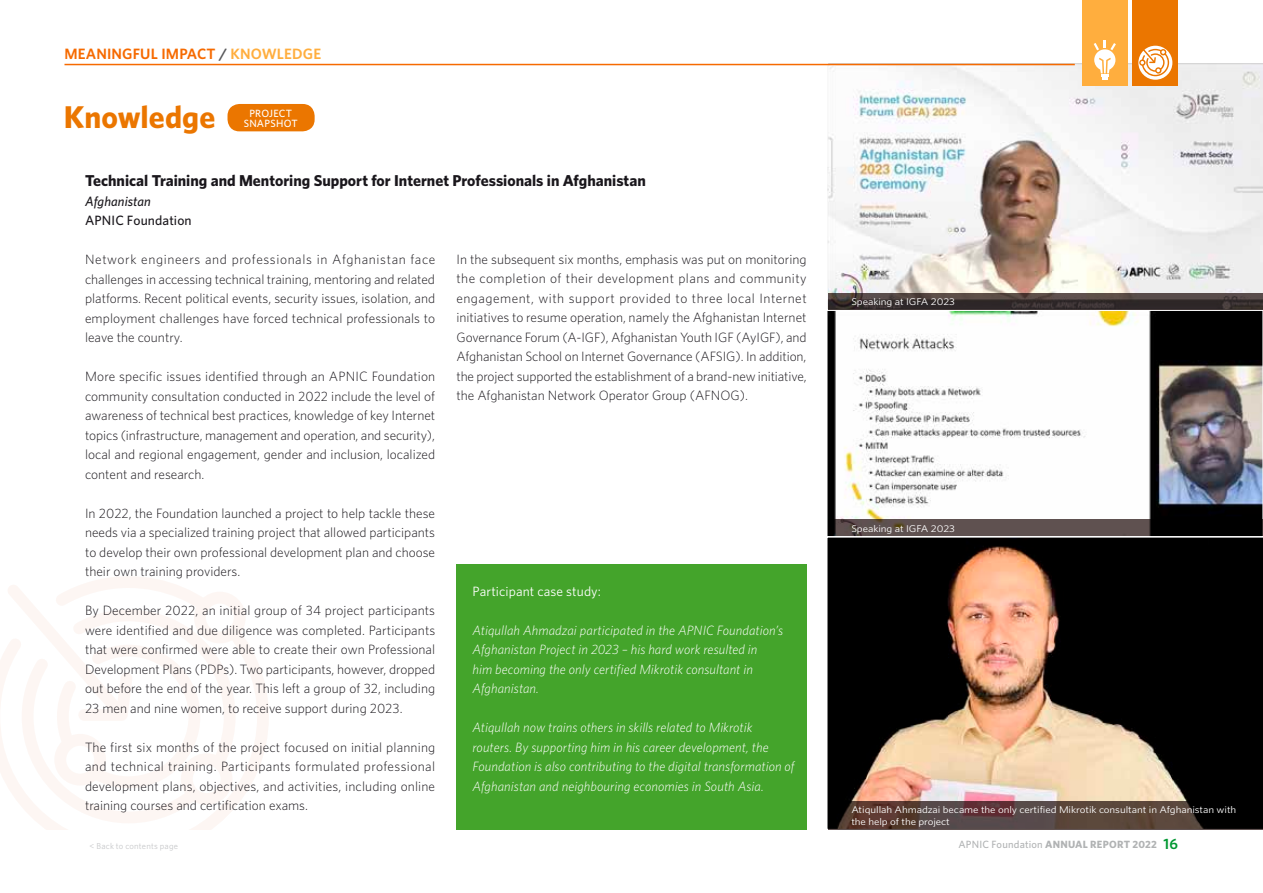
<style>
.page{position:relative;width:1263px;height:893px;background:#fff}
.page>*{position:absolute;margin:0;border:0;box-sizing:border-box;transform-origin:0 0}
.t1{font:700 31.5px "Whitney";letter-spacing:.005em;color:#eb7600}
.t2{font:700 15.75px "Whitney";color:#1a171c}
.t3{font:600 15px "Whitney";letter-spacing:.01em;color:#f66a00}
.t4{font:300 13.5px/19.5px "Whitney";color:#1a171c;text-align:justify}
.t5{font:italic 300 13.5px/19.5px "Whitney";letter-spacing:.005em;color:#fff}
.t6{font:13.5px "Whitney";letter-spacing:.01em;color:#fff}
.t7{font:500 13.5px "Whitney";letter-spacing:.01em;color:#1a171c}
.t8{font:italic 500 13.5px "Whitney";letter-spacing:.01em;color:#1a171c}
.t9{font:700 10.5px "Whitney";letter-spacing:.02em;color:#b1b3b4}
.t10{font:500 10.5px/10.5px "Whitney";letter-spacing:.025em;color:#fff;text-align:center}
.t11{font:9.75px/12.1px "Whitney";letter-spacing:-.005em;color:#fff;scale:1.13 1}
.t12{font:8.7px "Whitney";letter-spacing:.025em;color:#c6c7c9}
.s1{color:#58585a}
.s2{color:#ffae3e}
.s3{font-weight:500}
.s4{font-weight:600;font-size:15px;color:#009832}
</style>
<div class="page">
<svg style="left:13px;top:635px;width:256px;height:195px"></svg>
<svg style="left:16px;top:633px;width:226px;height:196px"></svg>
<svg style="left:0;top:577px;width:206px;height:217px"></svg>
<div style="left:194px;top:592px;width:52px;height:51px;border:12px solid #d84e00;border-radius:50%"></div>
<div style="left:187px;top:759px;width:40px;height:40px;background:#fff;border-radius:50%"></div>
<div style="left:181px;top:753px;width:52px;height:52px;border:12px solid #d84e00;border-radius:50%"></div>
<div style="left:60px;top:740px;width:40px;height:40px;background:#fff;border-radius:50%"></div>
<div style="left:54px;top:734px;width:52px;height:52px;border:12px solid #d84e00;border-radius:50%"></div>
<svg style="left:827px;top:312px;width:436px;height:223px"></svg>
<svg style="left:825px;top:62px;width:438px;height:250px"></svg>
<svg style="left:827px;top:535px;width:436px;height:294px;background:#504035"></svg>
<div style="left:456px;top:564px;width:350px;height:266px;background:#44a42b"></div>
<svg style="left:828px;top:293px;width:435px;height:16px;background:#413735"></svg>
<svg style="left:828px;top:520px;width:435px;height:16px;background:#443a38"></svg>
<svg style="left:828px;top:801px;width:435px;height:29px;background:#483631"></svg>
<div style="left:227px;top:104px;width:88px;height:27px;background:#eb7600;border-radius:12px"></div>
<hr style="left:64px;top:64px;width:1011px;height:1px;background:#f66a00">
<div style="left:1082px;top:0;width:45px;height:85px;background:#ffae3e"></div>
<div style="left:1133px;top:0;width:45px;height:85px;background:#eb7600"></div>
<svg style="left:1138px;top:46px;width:34px;height:34px"></svg>
<svg style="left:1094px;top:40px;width:22px;height:40px"></svg>
<p class="t3" style="left:64px;top:44px;width:248px">MEANINGFUL IMPACT <span class="s1">/</span> <span class="s2">KNOWLEDGE</span></p>
<h1 class="t1" style="left:64px;top:95px;width:153px">Knowledge</h1>
<p class="t10" style="left:244px;top:108px;width:56px">PROJECT<br>SNAPSHOT</p>
<p class="t2" style="left:85px;top:170px;width:562px">Technical Training and Mentoring Support for Internet Professionals in Afghanistan</p>
<p class="t8" style="left:85px;top:192px;width:67px">Afghanistan</p>
<p class="t7" style="left:85px;top:211px;width:108px">APNIC Foundation</p>
<p class="t4" style="left:85px;top:249px;width:352px">Network engineers and professionals in Afghanistan face challenges in accessing technical training, mentoring and related platforms. Recent political events, security issues, isolation, and employment challenges have forced technical professionals to leave the country.</p>
<p class="t4" style="left:85px;top:366px;width:352px">More specific issues identified through an APNIC Foundation community consultation conducted in 2022 include the level of awareness of technical best practices, knowledge of key Internet topics (infrastructure, management and operation, and security), local and regional engagement, gender and inclusion, localized content and research.</p>
<p class="t4" style="left:85px;top:503px;width:352px">In 2022, the Foundation launched a project to help tackle these needs via a specialized training project that allowed participants to develop their own professional development plan and choose their own training providers.</p>
<p class="t4" style="left:85px;top:600px;width:352px">By December 2022, an initial group of 34 project participants were identified and due diligence was completed. Participants that were confirmed were able to create their own Professional Development Plans (PDPs). Two participants, however, dropped out before the end of the year. This left a group of 32, including 23 men and nine women, to receive support during 2023.</p>
<p class="t4" style="left:85px;top:737px;width:352px">The first six months of the project focused on initial planning and technical training. Participants formulated professional development plans, objectives, and activities, including online training courses and certification exams.</p>
<p class="t4" style="left:456px;top:249px;width:352px">In the subsequent six months, emphasis was put on monitoring the completion of their development plans and community engagement, with support provided to three local Internet initiatives to resume operation, namely the Afghanistan Internet Governance Forum (A-IGF), Afghanistan Youth IGF (AyIGF), and Afghanistan School on Internet Governance (AFSIG). In addition, the project supported the establishment of a brand-new initiative, the Afghanistan Network Operator Group (AFNOG).</p>
<p class="t6" style="left:472px;top:582px;width:130px">Participant case study:</p>
<p class="t5" style="left:472px;top:620px;width:312px">Atiqullah Ahmadzai participated in the APNIC Foundation’s Afghanistan Project in 2023 – his hard work resulted in<br>him becoming the only certified Mikrotik consultant in Afghanistan.</p>
<p class="t5" style="left:472px;top:717px;width:324px">Atiqullah now trains others in skills related to Mikrotik routers. By supporting him in his career development, the Foundation is also contributing to the digital transformation of Afghanistan and neighbouring economies in South Asia.</p>
<p class="t11" style="left:851px;top:295px;width:93px">Speaking at IGFA 2023</p>
<p class="t11" style="left:851px;top:522px;width:93px">Speaking at IGFA 2023</p>
<p class="t11" style="left:851px;top:803px;width:342px">Atiqullah Ahmadzai became the only certified Mikrotik consultant in Afghanistan with the help of the project</p>
<p class="t12" style="left:90px;top:840px;width:90px">&lt; Back to contents page</p>
<p class="t9" style="left:958px;top:837px;width:221px"><span class="s3">APNIC Foundation</span> ANNUAL REPORT 2022 <span class="s4">16</span></p>
</div>
